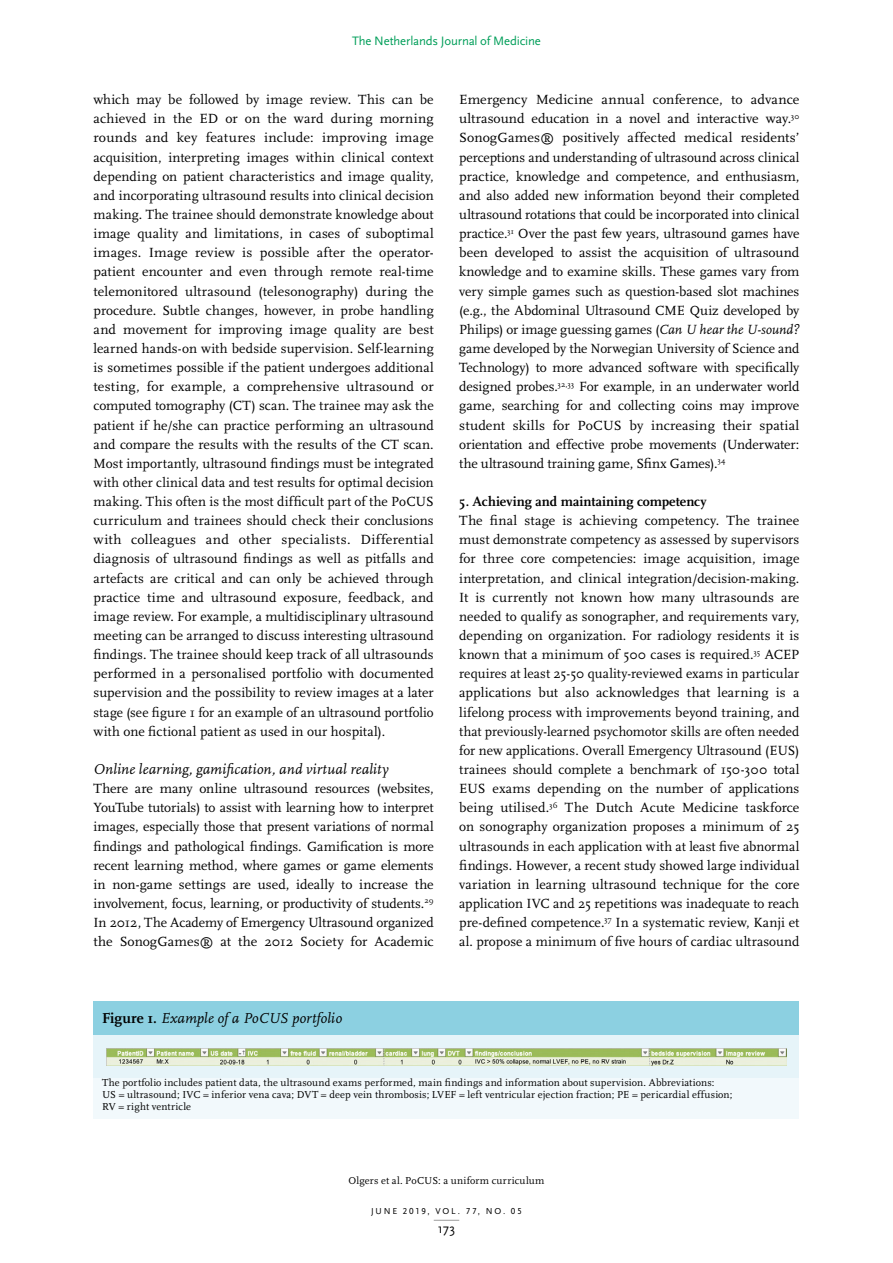
<style>
.page{position:relative;width:893px;height:1263px;background:#fff}
.page>*{position:absolute;margin:0;border:0;box-sizing:border-box;transform-origin:0 0}
.tussenkop_3{font:italic 15px "Scala";letter-spacing:.01em;color:#000}
.brood_grep{font:13.8px/19.2px "Scala";color:#000;text-align:justify}
.brood-grep_marge{font:13.8px/19.2px "Scala";letter-spacing:.005em;color:#000;text-align:justify}
.tussenkop_2{font:700 13.8px "Scala";letter-spacing:.005em;color:#000}
.t1{font:13.5px "Scala Sans";color:#000}
.t2{font:12.75px "Scala Sans";letter-spacing:-.01em;color:#009e59}
.tabel_figuur_noot{font:10.5px/12px "Scala";letter-spacing:.015em;color:#000}
.runningtitle{font:10.5px "Scala";letter-spacing:.025em;color:#000}
.t3{font:9px "Scala Sans Caps";letter-spacing:.2em;color:#000}
.s1{font-weight:700;font-style:normal}
.s2{font-style:italic}
</style>
<div class="page">
<svg style="left:434px;top:1220px;width:25px;height:1px"></svg>
<div style="left:94px;top:1001px;width:705px;height:34px;background:#8cd0e1"></div>
<div style="left:94px;top:1035px;width:705px;height:43px;background:#e6f4f9"></div>
<div style="left:94px;top:1078px;width:705px;height:40px;background:#f2f9fc"></div>
<img style="left:106px;top:1048px;width:681px;height:17px">
<p class="t2" style="left:352px;top:34px;width:190px">The Netherlands Journal of Medicine</p>
<p class="brood_grep" style="left:94px;top:90px;width:342px">which may be followed by image review. This can be achieved in the ED or on the ward during morning rounds and key features include: improving image acquisition, interpreting images within clinical context depending on patient characteristics and image quality, and incorporating ultrasound results into clinical decision making. The trainee should demonstrate knowledge about image quality and limitations, in cases of suboptimal images. Image review is possible after the operator&shy;patient encounter and even through remote real-time telemonitored ultrasound (telesonography) during the procedure. Subtle changes, however, in probe handling and movement for improving image quality are best learned hands-on with bedside supervision. Self-learning is sometimes possible if the patient undergoes additional testing, for example, a comprehensive ultrasound or computed tomography (CT) scan. The trainee may ask the patient if he/she can practice performing an ultrasound and compare the results with the results of the CT scan.<br>Most importantly, ultrasound findings must be integrated with other clinical data and test results for optimal decision making. This often is the most difficult part of the PoCUS curriculum and trainees should check their conclusions with colleagues and other specialists. Differential diagnosis of ultrasound findings as well as pitfalls and artefacts are critical and can only be achieved through practice time and ultrasound exposure, feedback, and image review. For example, a multidisciplinary ultrasound meeting can be arranged to discuss interesting ultrasound findings. The trainee should keep track of all ultrasounds performed in a personalised portfolio with documented supervision and the possibility to review images at a later stage (see figure 1 for an example of an ultrasound portfolio with one fictional patient as used in our hospital).</p>
<p class="tussenkop_3" style="left:94px;top:761px;width:296px">Online learning, gamification, and virtual reality</p>
<p class="brood_grep" style="left:94px;top:779px;width:342px">There are many online ultrasound resources (websites, YouTube tutorials) to assist with learning how to interpret images, especially those that present variations of normal findings and pathological findings. Gamification is more recent learning method, where games or game elements in non-game settings are used, ideally to increase the involvement, focus, learning, or productivity of students.<sup>29<br></sup>In 2012, The Academy of Emergency Ultrasound organized the SonogGames® at the 2012 Society for Academic</p>
<p class="tussenkop_3" style="left:102px;top:1010px;width:241px"><span class="s1">Figure 1.</span> Example of a PoCUS portfolio</p>
<p class="brood_grep" style="left:459px;top:90px;width:342px">Emergency Medicine annual conference, to advance ultrasound education in a novel and interactive way.<sup>30<br></sup>SonogGames® positively affected medical residents’ perceptions and understanding of ultrasound across clinical practice, knowledge and competence, and enthusiasm, and also added new information beyond their completed ultrasound rotations that could be incorporated into clinical practice.<sup>31</sup> Over the past few years, ultrasound games have been developed to assist the acquisition of ultrasound knowledge and to examine skills. These games vary from very simple games such as question-based slot machines (e.g., the Abdominal Ultrasound CME Quiz developed by Philips) or image guessing games (<span class="s2">Can U hear the U-sound? </span>game developed by the Norwegian University of Science and Technology) to more advanced software with specifically designed probes.<sup>32,33</sup> For example, in an underwater world game, searching for and collecting coins may improve student skills for PoCUS by increasing their spatial orientation and effective probe movements (Underwater: the ultrasound training game, Sfinx Games).<sup>34</sup></p>
<p class="tussenkop_2" style="left:459px;top:494px;width:249px">5. Achieving and maintaining competency</p>
<p class="brood-grep_marge" style="left:459px;top:511px;width:342px">The final stage is achieving competency. The trainee must demonstrate competency as assessed by supervisors for three core competencies: image acquisition, image interpretation, and clinical integration/decision-making.<br>It is currently not known how many ultrasounds are needed to qualify as sonographer, and requirements vary, depending on organization. For radiology residents it is known that a minimum of 500 cases is required.<sup>35</sup> ACEP requires at least 25-50 quality-reviewed exams in particular applications but also acknowledges that learning is a lifelong process with improvements beyond training, and that previously-learned psychomotor skills are often needed for new applications. Overall Emergency Ultrasound (EUS) trainees should complete a benchmark of 150-300 total EUS exams depending on the number of applications being utilised.<sup>36</sup> The Dutch Acute Medicine taskforce on sonography organization proposes a minimum of 25 ultrasounds in each application with at least five abnormal findings. However, a recent study showed large individual variation in learning ultrasound technique for the core application IVC and 25 repetitions was inadequate to reach pre-defined competence.<sup>37</sup> In a systematic review, Kanji et al. propose a minimum of five hours of cardiac ultrasound</p>
<p class="tabel_figuur_noot" style="left:102px;top:1077px;width:632px">The portfolio includes patient data, the ultrasound exams performed, main findings and information about supervision. Abbreviations:<br>US = ultrasound; IVC = inferior vena cava; DVT = deep vein thrombosis; LVEF = left ventricular ejection fraction; PE = pericardial effusion;<br>RV = right ventricle</p>
<p class="runningtitle" style="left:349px;top:1174px;width:197px">Olgers et al. PoCUS: a uniform curriculum</p>
<p class="t3" style="left:371px;top:1206px;width:152px">JUNE 2019, VOL. 77, NO. 05</p>
<p class="t1" style="left:438px;top:1221px;width:19px">173</p>
</div>
